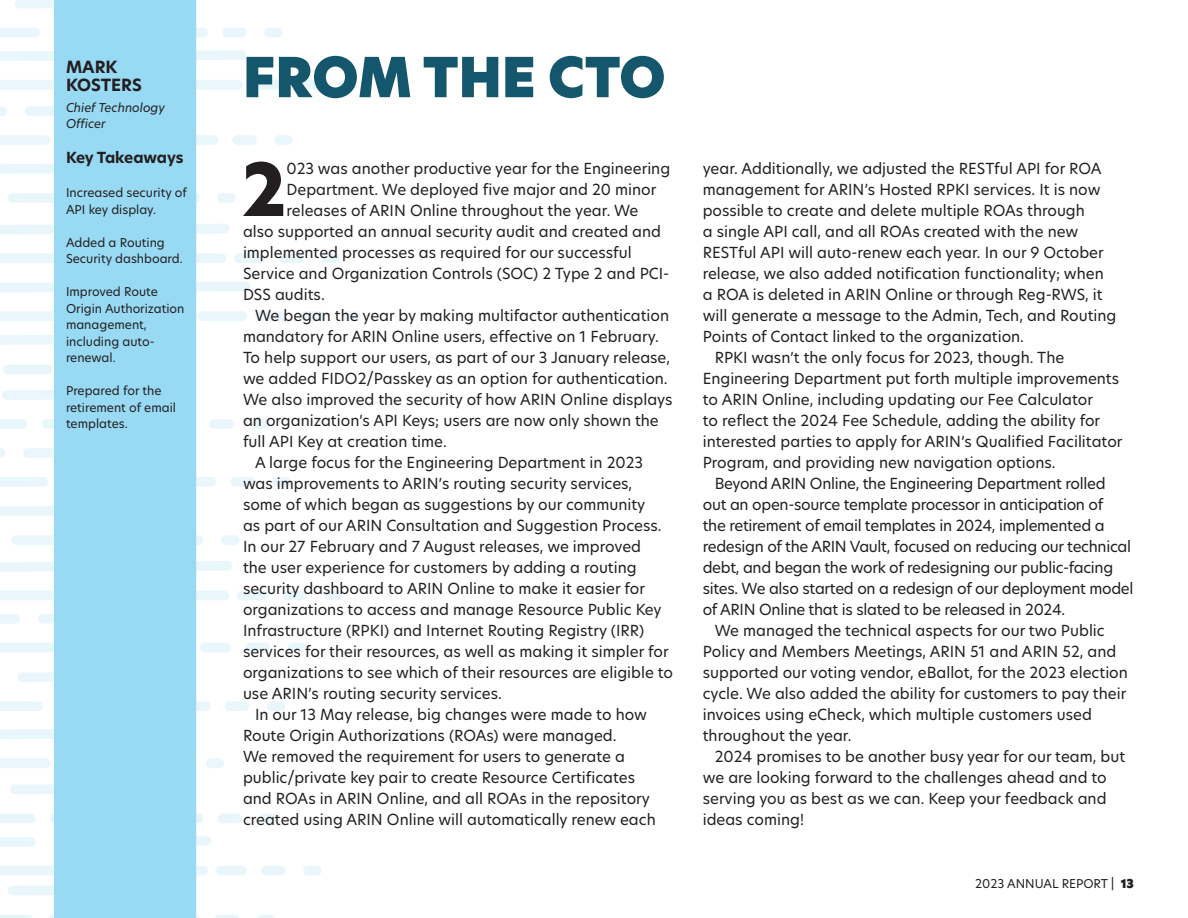
<style>
.page{position:relative;width:1188px;height:918px;background:#fff}
.page>*{position:absolute;margin:0;border:0;box-sizing:border-box;transform-origin:0 0}
.t1{font:800 71.25px "New Hero";color:#231f20}
.t2{font:54px "New Hero Super";color:#14566b}
.info_boxes{font:700 16.5px "New Hero";color:#231f20}
.t3{font:15px/21px "New Hero";color:#231f20}
.t4{font:15px/21px "New Hero";letter-spacing:-.02em;color:#231f20}
.info_boxes-2{font:700 15px "New Hero";letter-spacing:-.015em;color:#231f20}
.info_boxes-3{font:12px/16.5px "New Hero";color:#231f20}
.info_boxes-4{font:italic 12px/16.5px "New Hero";color:#231f20}
.s1{font-family:"New Hero Super"}
</style>
<div class="page">
<svg style="left:0;top:28px;width:40px;height:9px"></svg>
<svg style="left:196px;top:28px;width:12px;height:9px"></svg>
<svg style="left:222px;top:28px;width:25px;height:9px"></svg>
<svg style="left:264px;top:28px;width:18px;height:9px"></svg>
<svg style="left:15px;top:0;width:39px;height:9px"></svg>
<svg style="left:0;top:80px;width:54px;height:9px"></svg>
<svg style="left:196px;top:80px;width:86px;height:9px"></svg>
<svg style="left:296px;top:80px;width:25px;height:9px"></svg>
<svg style="left:338px;top:80px;width:19px;height:9px"></svg>
<svg style="left:0;top:51px;width:54px;height:10px"></svg>
<svg style="left:196px;top:50px;width:51px;height:11px"></svg>
<svg style="left:0;top:135px;width:50px;height:10px"></svg>
<svg style="left:196px;top:135px;width:22px;height:10px"></svg>
<svg style="left:232px;top:135px;width:25px;height:10px"></svg>
<svg style="left:274px;top:135px;width:18px;height:10px"></svg>
<svg style="left:0;top:106px;width:7px;height:10px"></svg>
<svg style="left:25px;top:106px;width:29px;height:10px"></svg>
<svg style="left:196px;top:193px;width:4px;height:10px"></svg>
<svg style="left:217px;top:193px;width:18px;height:10px"></svg>
<svg style="left:8px;top:193px;width:46px;height:10px"></svg>
<svg style="left:0;top:164px;width:54px;height:10px"></svg>
<svg style="left:0;top:253px;width:54px;height:10px"></svg>
<svg style="left:196px;top:253px;width:69px;height:10px"></svg>
<svg style="left:279px;top:253px;width:25px;height:10px"></svg>
<svg style="left:321px;top:253px;width:19px;height:10px"></svg>
<svg style="left:0;top:225px;width:54px;height:10px"></svg>
<svg style="left:196px;top:224px;width:34px;height:10px"></svg>
<svg style="left:0;top:311px;width:54px;height:10px"></svg>
<svg style="left:198px;top:311px;width:88px;height:10px"></svg>
<svg style="left:300px;top:311px;width:25px;height:10px"></svg>
<svg style="left:342px;top:311px;width:19px;height:10px"></svg>
<svg style="left:0;top:283px;width:54px;height:10px"></svg>
<svg style="left:196px;top:282px;width:55px;height:10px"></svg>
<svg style="left:3px;top:365px;width:49px;height:9px"></svg>
<svg style="left:0;top:335px;width:54px;height:10px"></svg>
<svg style="left:0;top:419px;width:27px;height:10px"></svg>
<svg style="left:209px;top:419px;width:25px;height:10px"></svg>
<svg style="left:252px;top:419px;width:18px;height:10px"></svg>
<svg style="left:42px;top:419px;width:12px;height:10px"></svg>
<svg style="left:2px;top:390px;width:52px;height:10px"></svg>
<svg style="left:0;top:477px;width:48px;height:10px"></svg>
<svg style="left:196px;top:477px;width:20px;height:10px"></svg>
<svg style="left:230px;top:477px;width:25px;height:10px"></svg>
<svg style="left:273px;top:477px;width:18px;height:10px"></svg>
<svg style="left:0;top:448px;width:5px;height:10px"></svg>
<svg style="left:23px;top:448px;width:31px;height:10px"></svg>
<svg style="left:196px;top:535px;width:8px;height:10px"></svg>
<svg style="left:221px;top:535px;width:18px;height:10px"></svg>
<svg style="left:12px;top:535px;width:42px;height:10px"></svg>
<svg style="left:0;top:506px;width:54px;height:10px"></svg>
<svg style="left:0;top:591px;width:54px;height:9px"></svg>
<svg style="left:196px;top:591px;width:72px;height:9px"></svg>
<svg style="left:282px;top:591px;width:25px;height:9px"></svg>
<svg style="left:324px;top:591px;width:18px;height:9px"></svg>
<svg style="left:0;top:562px;width:54px;height:10px"></svg>
<svg style="left:196px;top:561px;width:36px;height:10px"></svg>
<svg style="left:0;top:643px;width:54px;height:9px"></svg>
<svg style="left:196px;top:643px;width:35px;height:9px"></svg>
<svg style="left:245px;top:643px;width:25px;height:9px"></svg>
<svg style="left:288px;top:643px;width:18px;height:9px"></svg>
<svg style="left:0;top:614px;width:20px;height:10px"></svg>
<svg style="left:38px;top:613px;width:159px;height:11px"></svg>
<svg style="left:0;top:701px;width:43px;height:10px"></svg>
<svg style="left:196px;top:701px;width:15px;height:10px"></svg>
<svg style="left:225px;top:701px;width:24px;height:10px"></svg>
<svg style="left:267px;top:701px;width:18px;height:10px"></svg>
<svg style="left:18px;top:672px;width:36px;height:10px"></svg>
<svg style="left:206px;top:759px;width:18px;height:9px"></svg>
<svg style="left:0;top:759px;width:50px;height:9px"></svg>
<svg style="left:0;top:729px;width:54px;height:10px"></svg>
<svg style="left:0;top:814px;width:35px;height:9px"></svg>
<svg style="left:196px;top:814px;width:7px;height:9px"></svg>
<svg style="left:218px;top:814px;width:24px;height:9px"></svg>
<svg style="left:260px;top:814px;width:18px;height:9px"></svg>
<svg style="left:50px;top:814px;width:4px;height:9px"></svg>
<svg style="left:10px;top:784px;width:44px;height:10px"></svg>
<svg style="left:0;top:866px;width:54px;height:9px"></svg>
<svg style="left:196px;top:866px;width:51px;height:9px"></svg>
<svg style="left:261px;top:866px;width:25px;height:9px"></svg>
<svg style="left:303px;top:866px;width:18px;height:9px"></svg>
<svg style="left:0;top:837px;width:36px;height:10px"></svg>
<svg style="left:196px;top:836px;width:15px;height:11px"></svg>
<svg style="left:0;top:915px;width:32px;height:3px"></svg>
<svg style="left:215px;top:915px;width:24px;height:3px"></svg>
<svg style="left:257px;top:915px;width:18px;height:3px"></svg>
<svg style="left:48px;top:915px;width:6px;height:3px"></svg>
<svg style="left:8px;top:885px;width:46px;height:10px"></svg>
<div style="left:54px;top:0;width:142px;height:918px;background:#98daf4"></div>
<p class="info_boxes" style="left:66px;top:55px;width:53px">MARK</p>
<p class="info_boxes" style="left:66px;top:73px;width:78px">KOSTERS</p>
<p class="info_boxes-4" style="left:66px;top:99px;width:101px">Chief Technology<br>Officer</p>
<p class="info_boxes-2" style="left:66px;top:147px;width:119px">Key Takeaways</p>
<p class="info_boxes-3" style="left:66px;top:184px;width:123px">Increased security of<br>API key display.</p>
<p class="info_boxes-3" style="left:66px;top:234px;width:118px">Added a Routing<br>Security dashboard.</p>
<p class="info_boxes-3" style="left:66px;top:283px;width:120px">Improved Route<br>Origin Authorization management, including auto&shy;renewal.</p>
<p class="info_boxes-3" style="left:66px;top:382px;width:112px">Prepared for the retirement of email templates.</p>
<p class="t2" style="left:243px;top:40px;width:424px">FROM THE CTO</p>
<p class="t1" style="left:241px;top:141px;width:47px">2</p>
<p class="t3" style="left:286px;top:158px;width:385px">023 was another productive year for the Engineering</p>
<p class="t3" style="left:286px;top:179px;width:371px">Department. We deployed five major and 20 minor</p>
<p class="t3" style="left:286px;top:200px;width:354px">releases of ARIN Online throughout the year. We</p>
<p class="t3" style="left:243px;top:221px;width:420px">also supported an annual security audit and created and</p>
<p class="t3" style="left:243px;top:242px;width:390px">implemented processes as required for our successful</p>
<p class="t3" style="left:243px;top:263px;width:428px">Service and Organization Controls (SOC) 2 Type 2 and PCI-</p>
<p class="t3" style="left:243px;top:284px;width:83px">DSS audits.</p>
<p class="t3" style="left:243px;top:305px;width:431px;text-indent:12px">We began the year by making multifactor authentication mandatory for ARIN Online users, effective on 1 February.<br>To help support our users, as part of our 3 January release, we added FIDO2/Passkey as an option for authentication.<br>We also improved the security of how ARIN Online displays an organization’s API Keys; users are now only shown the full API Key at creation time.</p>
<p class="t3" style="left:243px;top:452px;width:432px;text-indent:12px">A large focus for the Engineering Department in 2023 was improvements to ARIN’s routing security services, some of which began as suggestions by our community<br>as part of our ARIN Consultation and Suggestion Process.<br>In our 27 February and 7 August releases, we improved<br>the user experience for customers by adding a routing security dashboard to ARIN Online to make it easier for organizations to access and manage Resource Public Key Infrastructure (RPKI) and Internet Routing Registry (IRR) services for their resources, as well as making it simpler for organizations to see which of their resources are eligible to use ARIN’s routing security services.</p>
<p class="t3" style="left:243px;top:704px;width:414px;text-indent:12px">In our 13 May release, big changes were made to how Route Origin Authorizations (ROAs) were managed.<br>We removed the requirement for users to generate a public/private key pair to create Resource Certificates and ROAs in ARIN Online, and all ROAs in the repository created using ARIN Online will automatically renew each</p>
<p class="t3" style="left:703px;top:158px;width:415px">year. Additionally, we adjusted the RESTful API for ROA management for ARIN’s Hosted RPKI services. It is now possible to create and delete multiple ROAs through<br>a single API call, and all ROAs created with the new RESTful API will auto-renew each year. In our 9 October release, we also added notification functionality; when a ROA is deleted in ARIN Online or through Reg-RWS, it will generate a message to the Admin, Tech, and Routing Points of Contact linked to the organization.</p>
<p class="t3" style="left:703px;top:347px;width:421px;text-indent:12px">RPKI wasn’t the only focus for 2023, though. The Engineering Department put forth multiple improvements to ARIN Online, including updating our Fee Calculator<br>to reflect the 2024 Fee Schedule, adding the ability for interested parties to apply for ARIN’s Qualified Facilitator Program, and providing new navigation options.</p>
<p class="t4" style="left:703px;top:473px;width:432px;text-indent:12px">Beyond ARIN Online, the Engineering Department rolled<br>out an open-source template processor in anticipation of<br>the retirement of email templates in 2024, implemented a redesign of the ARIN Vault, focused on reducing our technical debt, and began the work of redesigning our public-facing sites. We also started on a redesign of our deployment model of ARIN Online that is slated to be released in 2024.</p>
<p class="t3" style="left:703px;top:620px;width:427px;text-indent:12px">We managed the technical aspects for our two Public Policy and Members Meetings, ARIN 51 and ARIN 52, and supported our voting vendor, eBallot, for the 2023 election cycle. We also added the ability for customers to pay their invoices using eCheck, which multiple customers used throughout the year.</p>
<p class="t3" style="left:703px;top:746px;width:424px;text-indent:12px">2024 promises to be another busy year for our team, but we are looking forward to the challenges ahead and to serving you as best as we can. Keep your feedback and ideas coming!</p>
<p class="info_boxes-3" style="left:975px;top:875px;width:160px">2023 ANNUAL REPORT | <span class="s1">13</span></p>
</div>
